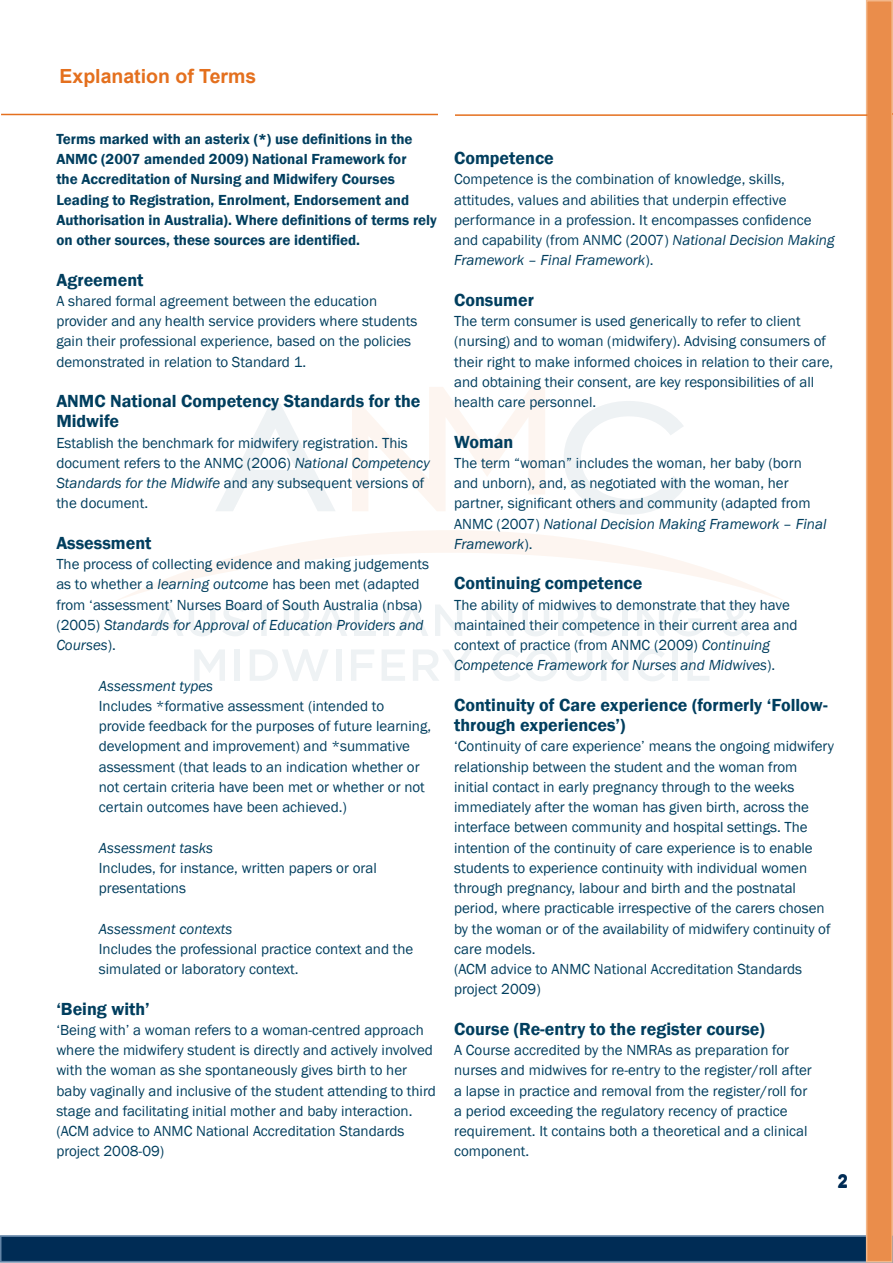
<style>
.page{position:relative;width:893px;height:1263px;background:#fff}
.page>*{position:absolute;margin:0;border:0;box-sizing:border-box;transform-origin:0 0}
._00255_Heading{font:700 19.5px "Arial";color:#e4701e}
._00255_1__sub_head{font:600 18px/20.2px "Franklin Gothic";color:#003e5e}
.t1{font:700 18px "Arial";color:#002c55}
._00255_1__sub_head-2{font:15px/20.2px "Franklin Gothic";color:#003e5e}
._00255_1__sub_head-3{font:600 15px/20.2px "Franklin Gothic";color:#003e5e}
._00255_1__sub_head-4{font:italic 15px "Franklin Gothic";color:#003e5e}
.s1{font-style:italic}
</style>
<div class="page">
<svg style="left:119px;top:530px;width:663px;height:70px"></svg>
<svg style="left:352px;top:387px;width:193px;height:124px"></svg>
<svg style="left:216px;top:404px;width:119px;height:107px"></svg>
<svg style="left:564px;top:401px;width:122px;height:114px"></svg>
<svg style="left:194px;top:650px;width:31px;height:31px"></svg>
<div style="left:235px;top:649px;width:5px;height:32px;background:#eef2f4"></div>
<svg style="left:250px;top:649px;width:78px;height:32px"></svg>
<div style="left:336px;top:649px;width:5px;height:32px;background:#eef2f4"></div>
<svg style="left:351px;top:650px;width:23px;height:31px"></svg>
<svg style="left:382px;top:650px;width:23px;height:31px"></svg>
<svg style="left:413px;top:650px;width:59px;height:31px"></svg>
<svg style="left:492px;top:649px;width:66px;height:32px"></svg>
<svg style="left:566px;top:650px;width:26px;height:31px"></svg>
<svg style="left:601px;top:650px;width:27px;height:31px"></svg>
<svg style="left:637px;top:649px;width:28px;height:32px"></svg>
<div style="left:672px;top:649px;width:6px;height:32px;background:#eef2f4"></div>
<svg style="left:688px;top:650px;width:21px;height:31px"></svg>
<svg style="left:151px;top:604px;width:64px;height:32px"></svg>
<svg style="left:223px;top:604px;width:54px;height:32px"></svg>
<svg style="left:284px;top:604px;width:63px;height:32px"></svg>
<svg style="left:354px;top:605px;width:22px;height:31px"></svg>
<div style="left:383px;top:604px;width:6px;height:32px;background:#eef2f4"></div>
<svg style="left:396px;top:604px;width:32px;height:32px"></svg>
<svg style="left:435px;top:605px;width:27px;height:31px"></svg>
<svg style="left:486px;top:605px;width:27px;height:31px"></svg>
<svg style="left:523px;top:605px;width:26px;height:31px"></svg>
<svg style="left:558px;top:604px;width:56px;height:32px"></svg>
<div style="left:622px;top:604px;width:5px;height:32px;background:#eef2f4"></div>
<svg style="left:637px;top:605px;width:27px;height:31px"></svg>
<svg style="left:672px;top:604px;width:29px;height:32px"></svg>
<svg style="left:722px;top:604px;width:28px;height:32px"></svg>
<div style="left:1px;top:1236px;width:891px;height:25px;background:#002c55"></div>
<div style="left:0;top:1235px;width:893px;height:27px;border:2px solid #6384a6"></div>
<div style="left:867px;top:1px;width:25px;height:1260px;background:#ea8d4b"></div>
<div style="left:866px;top:0;width:27px;height:1262px;border:2px solid #f3b78a"></div>
<svg style="left:892px;top:1236px;width:1px;height:27px"></svg>
<hr style="left:455px;top:114px;width:412px;height:2px;background:#e4701e">
<hr style="left:1px;top:114px;width:437px;height:1px;background:#e4701e">
<p class="_00255_Heading" style="left:60px;top:63px;width:198px">Explanation of Terms</p>
<p class="_00255_1__sub_head-3" style="left:56px;top:129px;width:382px">Terms marked with an asterix (*) use definitions in the ANMC (2007 amended 2009) National Framework for<br>the Accreditation of Nursing and Midwifery Courses Leading to Registration, Enrolment, Endorsement and Authorisation in Australia). Where definitions of terms rely on other sources, these sources are identified.</p>
<p class="_00255_1__sub_head" style="left:56px;top:270px;width:89px">Agreement</p>
<p class="_00255_1__sub_head-2" style="left:56px;top:291px;width:362px">A shared formal agreement between the education provider and any health service providers where students gain their professional experience, based on the policies demonstrated in relation to Standard 1.</p>
<p class="_00255_1__sub_head" style="left:56px;top:391px;width:366px">ANMC National Competency Standards for the<br>Midwife</p>
<p class="_00255_1__sub_head-2" style="left:56px;top:433px;width:375px">Establish the benchmark for midwifery registration. This document refers to the ANMC (2006) <span class="s1">National Competency Standards for the Midwife</span> and any subsequent versions of the document.</p>
<p class="_00255_1__sub_head" style="left:56px;top:533px;width:97px">Assessment</p>
<p class="_00255_1__sub_head-2" style="left:56px;top:554px;width:374px">The process of collecting evidence and making judgements as to whether a <span class="s1">learning outcome</span> has been met (adapted from ‘assessment’ Nurses Board of South Australia (nbsa) (2005) <span class="s1">Standards for Approval of Education Providers and Courses</span>).</p>
<p class="_00255_1__sub_head-4" style="left:99px;top:676px;width:116px">Assessment types</p>
<p class="_00255_1__sub_head-2" style="left:99px;top:696px;width:334px">Includes *formative assessment (intended to provide feedback for the purposes of future learning, development and improvement) and *summative assessment (that leads to an indication whether or not certain criteria have been met or whether or not certain outcomes have been achieved.)</p>
<p class="_00255_1__sub_head-4" style="left:99px;top:838px;width:116px">Assessment tasks</p>
<p class="_00255_1__sub_head-2" style="left:99px;top:858px;width:280px">Includes, for instance, written papers or oral presentations</p>
<p class="_00255_1__sub_head-4" style="left:99px;top:919px;width:135px">Assessment contexts</p>
<p class="_00255_1__sub_head-2" style="left:99px;top:939px;width:316px">Includes the professional practice context and the simulated or laboratory context.</p>
<p class="_00255_1__sub_head" style="left:56px;top:999px;width:95px">‘Being with’</p>
<p class="_00255_1__sub_head-2" style="left:56px;top:1020px;width:381px">‘Being with’ a woman refers to a woman-centred approach where the midwifery student is directly and actively involved with the woman as she spontaneously gives birth to her baby vaginally and inclusive of the student attending to third stage and facilitating initial mother and baby interaction. (ACM advice to ANMC National Accreditation Standards project 2008-09)</p>
<p class="_00255_1__sub_head" style="left:454px;top:148px;width:101px">Competence</p>
<p class="_00255_1__sub_head-2" style="left:454px;top:169px;width:382px">Competence is the combination of knowledge, skills, attitudes, values and abilities that underpin effective performance in a profession. It encompasses confidence and capability (from ANMC (2007) <span class="s1">National Decision Making Framework – Final Framework</span>).</p>
<p class="_00255_1__sub_head" style="left:454px;top:290px;width:81px">Consumer</p>
<p class="_00255_1__sub_head-2" style="left:454px;top:311px;width:381px">The term consumer is used generically to refer to client (nursing) and to woman (midwifery). Advising consumers of their right to make informed choices in relation to their care, and obtaining their consent, are key responsibilities of all health care personnel.</p>
<p class="_00255_1__sub_head" style="left:454px;top:432px;width:61px">Woman</p>
<p class="_00255_1__sub_head-2" style="left:454px;top:453px;width:374px">The term “woman” includes the woman, her baby (born and unborn), and, as negotiated with the woman, her partner, significant others and community (adapted from ANMC (2007) <span class="s1">National Decision Making Framework – Final Framework</span>).</p>
<p class="_00255_1__sub_head" style="left:454px;top:573px;width:190px">Continuing competence</p>
<p class="_00255_1__sub_head-2" style="left:454px;top:595px;width:345px">The ability of midwives to demonstrate that they have maintained their competence in their current area and context of practice (from ANMC (2009) <span class="s1">Continuing Competence Framework for Nurses and Midwives</span>).</p>
<p class="_00255_1__sub_head" style="left:454px;top:695px;width:375px">Continuity of Care experience (formerly ‘Follow&shy;through experiences’)</p>
<p class="_00255_1__sub_head-2" style="left:454px;top:736px;width:382px">‘Continuity of care experience’ means the ongoing midwifery relationship between the student and the woman from initial contact in early pregnancy through to the weeks immediately after the woman has given birth, across the interface between community and hospital settings. The intention of the continuity of care experience is to enable students to experience continuity with individual women through pregnancy, labour and birth and the postnatal period, where practicable irrespective of the carers chosen by the woman or of the availability of midwifery continuity of care models.</p>
<p class="_00255_1__sub_head-2" style="left:454px;top:959px;width:350px">(ACM advice to ANMC National Accreditation Standards project 2009)</p>
<p class="_00255_1__sub_head" style="left:454px;top:1019px;width:312px">Course (Re-entry to the register course)</p>
<p class="_00255_1__sub_head-2" style="left:454px;top:1040px;width:359px">A Course accredited by the NMRAs as preparation for nurses and midwives for re-entry to the register/roll after a lapse in practice and removal from the register/roll for a period exceeding the regulatory recency of practice requirement. It contains both a theoretical and a clinical component.</p>
<p class="t1" style="left:838px;top:1170px;width:12px">2</p>
</div>
